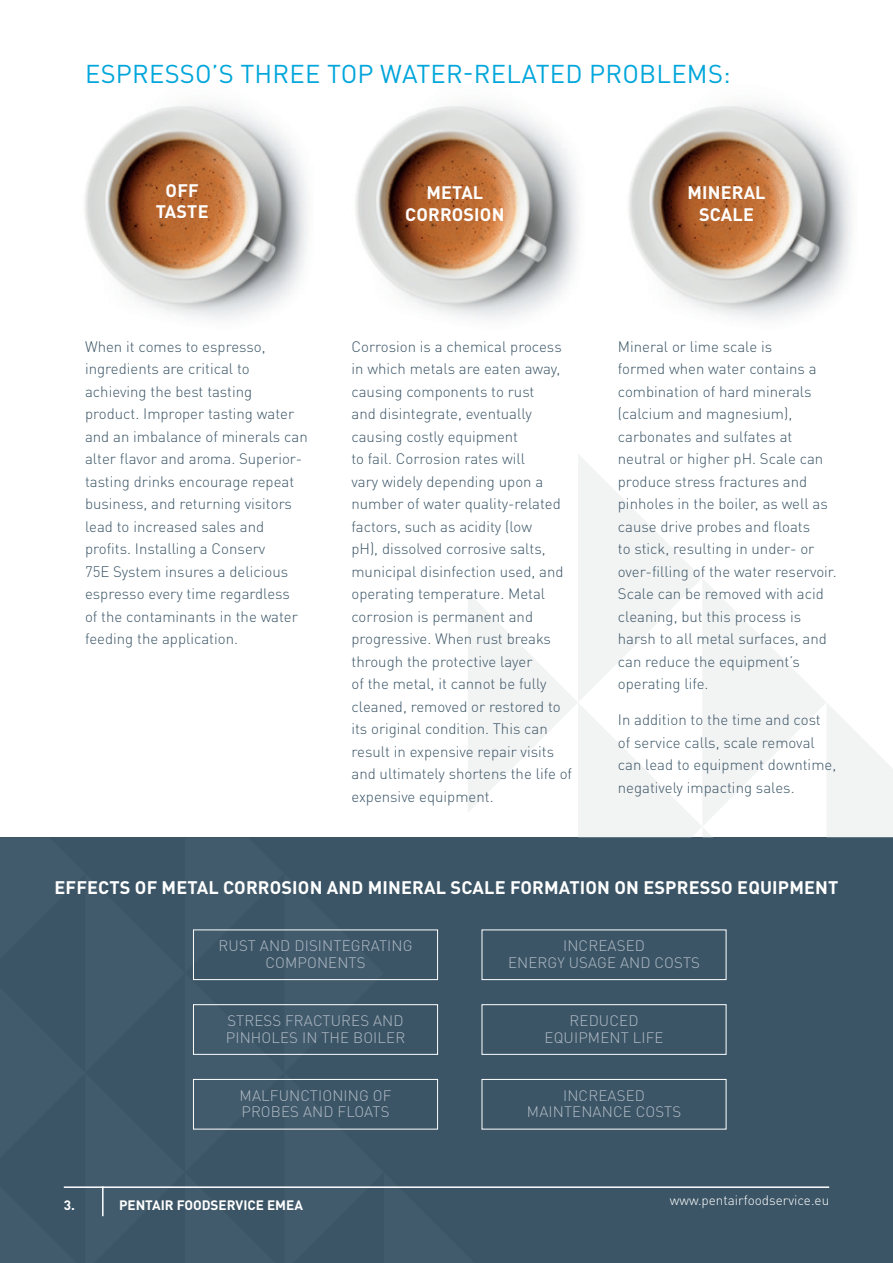
<style>
.page{position:relative;width:893px;height:1263px;background:#fff}
.page>*{position:absolute;margin:0;border:0;box-sizing:border-box;transform-origin:0 0}
.t1{font:25.5px "DIN Pro";letter-spacing:.01em;color:#00a6db}
.t2{font:700 18px/21.6px "DIN Pro";letter-spacing:.01em;color:#fff;text-align:center}
.t3{font:300 15px/22.5px "DIN Pro";color:#3b5566}
.t4{font:300 15px/16.5px "DIN Pro";letter-spacing:.01em;color:#b2bbc6;text-align:center}
.t5{font:300 13.5px "DIN Pro";color:#fff}
.t6{font:700 13.5px "DIN Pro";color:#fff}
</style>
<div class="page">
<div style="left:0;top:838px;width:893px;height:425px;background:#3b5566"></div>
<hr style="left:64px;top:1186px;width:765px;height:2px;background:#fff">
<svg style="left:192px;top:980px;width:192px;height:207px"></svg>
<svg style="left:185px;top:1172px;width:103px;height:15px"></svg>
<svg style="left:384px;top:1186px;width:95px;height:1px"></svg>
<img style="left:84px;top:104px;width:223px;height:214px">
<img style="left:355px;top:104px;width:223px;height:214px">
<img style="left:628px;top:104px;width:223px;height:214px">
<div style="left:193px;top:929px;width:245px;height:51px;border:1px solid #fff"></div>
<div style="left:193px;top:1004px;width:245px;height:51px;border:1px solid #fff"></div>
<div style="left:193px;top:1079px;width:245px;height:50px;border:1px solid #fff"></div>
<div style="left:482px;top:1079px;width:244px;height:50px;border:1px solid #fff"></div>
<div style="left:482px;top:1004px;width:244px;height:51px;border:1px solid #fff"></div>
<div style="left:482px;top:929px;width:244px;height:51px;border:1px solid #fff"></div>
<svg style="left:384px;top:455px;width:509px;height:383px"></svg>
<h1 class="t1" style="left:85px;top:54px;width:647px">ESPRESSO’S THREE TOP WATER-RELATED PROBLEMS:</h1>
<p class="t2" style="left:156px;top:177px;width:54px">OFF<br>TASTE</p>
<p class="t2" style="left:687px;top:180px;width:80px">MINERAL<br>SCALE</p>
<p class="t2" style="left:405px;top:180px;width:101px">METAL<br>CORROSION</p>
<p class="t3" style="left:85px;top:334px;width:224px">When it comes to espresso, ingredients are critical to achieving the best tasting product. Improper tasting water and an imbalance of minerals can alter flavor and aroma. Superior&shy;tasting drinks encourage repeat business, and returning visitors lead to increased sales and profits. Installing a Conserv<br>75E System insures a delicious espresso every time regardless<br>of the contaminants in the water feeding the application.</p>
<p class="t3" style="left:351px;top:334px;width:222px">Corrosion is a chemical process in which metals are eaten away, causing components to rust<br>and disintegrate, eventually causing costly equipment<br>to fail. Corrosion rates will<br>vary widely depending upon a number of water quality-related factors, such as acidity (low<br>pH), dissolved corrosive salts, municipal disinfection used, and operating temperature. Metal corrosion is permanent and progressive. When rust breaks through the protective layer<br>of the metal, it cannot be fully cleaned, removed or restored to its original condition. This can result in expensive repair visits and ultimately shortens the life of expensive equipment.</p>
<p class="t3" style="left:618px;top:334px;width:220px">Mineral or lime scale is<br>formed when water contains a combination of hard minerals (calcium and magnesium), carbonates and sulfates at neutral or higher pH. Scale can produce stress fractures and pinholes in the boiler, as well as cause drive probes and floats<br>to stick, resulting in under- or over-filling of the water reservoir.<br>Scale can be removed with acid cleaning, but this process is harsh to all metal surfaces, and can reduce the equipment’s operating life.</p>
<p class="t3" style="left:618px;top:707px;width:220px">In addition to the time and cost of service calls, scale removal can lead to equipment downtime, negatively impacting sales.</p>
<p class="t2" style="left:55px;top:874px;width:785px">EFFECTS OF METAL CORROSION AND MINERAL SCALE FORMATION ON ESPRESSO EQUIPMENT</p>
<p class="t4" style="left:219px;top:936px;width:195px">RUST AND DISINTEGRATING<br>COMPONENTS</p>
<p class="t4" style="left:226px;top:1011px;width:181px;text-align:left">STRESS FRACTURES AND<br>PINHOLES IN THE BOILER</p>
<p class="t4" style="left:508px;top:936px;width:193px">INCREASED<br>ENERGY USAGE AND COSTS</p>
<p class="t4" style="left:545px;top:1011px;width:120px">REDUCED<br>EQUIPMENT LIFE</p>
<p class="t4" style="left:240px;top:1086px;width:153px;text-align:left">MALFUNCTIONING OF<br>PROBES AND FLOATS</p>
<p class="t4" style="left:527px;top:1086px;width:156px">INCREASED<br>MAINTENANCE COSTS</p>
<p class="t6" style="left:64px;top:1193px;width:13px">3.</p>
<p class="t6" style="left:119px;top:1193px;width:185px">PENTAIR FOODSERVICE EMEA</p>
<p class="t5" style="left:670px;top:1190px;width:161px">www.pentairfoodservice.eu</p>
</div>
